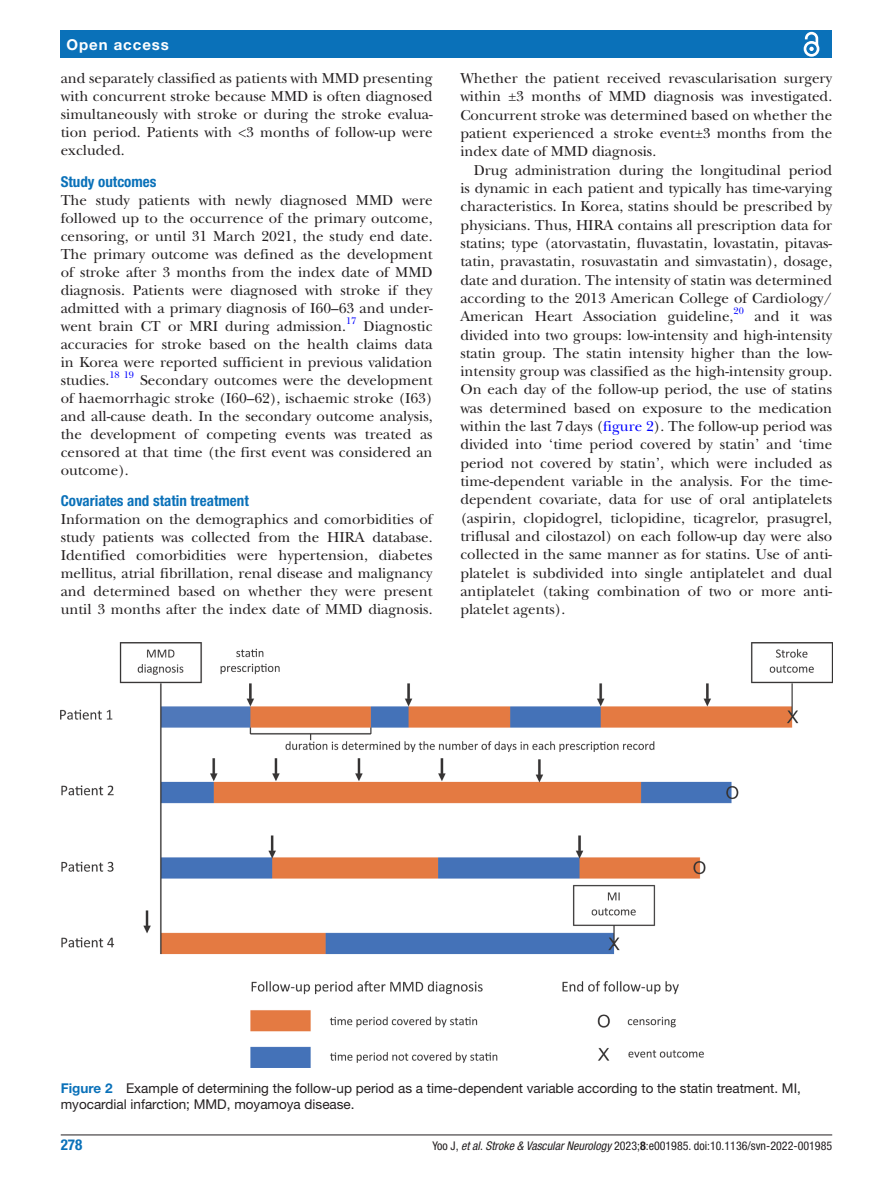
<style>
.page{position:relative;width:893px;height:1191px;background:#fff}
.page>*{position:absolute;margin:0;border:0;box-sizing:border-box;transform-origin:0 0}
.t1{font:15px/18.3px "New Baskerville";color:#231f20;text-align:justify}
.t2{font:700 condensed 15px "Helvetica Neue LT Std";color:#0a71b9}
.t3{font:700 15px "Helvetica Neue LT Std";letter-spacing:.065em;color:#fff}
.t4{font:13.5px/16.2px "Helvetica Neue LT Std";color:#231f20}
.t5{font:condensed 12px "Helvetica Neue LT Std";color:#231f20}
.t6{font:9.9px "New Baskerville";color:#00f}
.s1{color:#00f}
.s2{font-weight:700;color:#0a71b9}
.s3{font-style:italic}
.s4{font-weight:700}
</style>
<div class="page">
<hr style="left:61px;top:1134px;width:771px;height:1px;background:#231f20">
<div style="left:61px;top:31px;width:771px;height:27px;background:#0a71b9"></div>
<svg style="left:803px;top:31px;width:17px;height:26px"></svg>
<img style="left:61px;top:643px;width:771px;height:425px">
<p class="t3" style="left:66px;top:35px;width:104px">Open access</p>
<p class="t1" style="left:61px;top:69px;width:373px">and separately classified as patients with MMD presenting with concurrent stroke because MMD is often diagnosed simultaneously with stroke or during the stroke evalua&shy;tion period. Patients with &lt;3 months of follow-up were excluded.</p>
<p class="t2" style="left:61px;top:172px;width:97px">Study outcomes</p>
<p class="t1" style="left:61px;top:191px;width:373px">The study patients with newly diagnosed MMD were followed up to the occurrence of the primary outcome, censoring, or until 31 March 2021, the study end date.<br>The primary outcome was defined as the development of stroke after 3 months from the index date of MMD diagnosis. Patients were diagnosed with stroke if they admitted with a primary diagnosis of I60–63 and under&shy;went brain CT or MRI during admission.</p>
<p class="t6" style="left:346px;top:315px;width:12px">17</p>
<p class="t1" style="left:61px;top:317px;width:373px;text-indent:303px">Diagnostic accuracies for stroke based on the health claims data in Korea were reported sufficient in previous validation studies.</p>
<p class="t6" style="left:109px;top:369px;width:26px">18 19</p>
<p class="t1" style="left:61px;top:371px;width:373px;text-indent:79px">Secondary outcomes were the development of haemorrhagic stroke (I60–62), ischaemic stroke (I63) and all-cause death. In the secondary outcome analysis, the development of competing events was treated as censored at that time (the first event was considered an outcome).</p>
<p class="t2" style="left:61px;top:492px;width:190px">Covariates and statin treatment</p>
<p class="t1" style="left:61px;top:510px;width:373px">Information on the demographics and comorbidities of study patients was collected from the HIRA database.<br>Identified comorbidities were hypertension, diabetes mellitus, atrial fibrillation, renal disease and malignancy and determined based on whether they were present until 3 months after the index date of MMD diagnosis.</p>
<p class="t1" style="left:460px;top:69px;width:373px">Whether the patient received revascularisation surgery within ±3 months of MMD diagnosis was investigated.<br>Concurrent stroke was determined based on whether the patient experienced a stroke event±3 months from the index date of MMD diagnosis.</p>
<p class="t1" style="left:460px;top:161px;width:373px;text-indent:14px">Drug administration during the longitudinal period is dynamic in each patient and typically has time-varying characteristics. In Korea, statins should be prescribed by physicians. Thus, HIRA contains all prescription data for statins; type (atorvastatin, fluvastatin, lovastatin, pitavas&shy;tatin, pravastatin, rosuvastatin and simvastatin), dosage, date and duration. The intensity of statin was determined according to the 2013 American College of Cardiology/ American Heart Association guideline,<sup>20</sup></p>
<p class="t1" style="left:460px;top:307px;width:373px;text-indent:294px">and it was divided into two groups: low-intensity and high-intensity statin group. The statin intensity higher than the low&shy;intensity group was classified as the high-intensity group.<br>On each day of the follow-up period, the use of statins was determined based on exposure to the medication within the last 7days (<span class="s1">figure 2</span>). The follow-up period was divided into ‘time period covered by statin’ and ‘time period not covered by statin’, which were included as time-dependent variable in the analysis. For the time&shy;dependent covariate, data for use of oral antiplatelets (aspirin, clopidogrel, ticlopidine, ticagrelor, prasugrel, triflusal and cilostazol) on each follow-up day were also collected in the same manner as for statins. Use of anti&shy;platelet is subdivided into single antiplatelet and dual antiplatelet (taking combination of two or more anti&shy;platelet agents).</p>
<p class="t4" style="left:61px;top:1080px;width:742px"><span class="s2">Figure 2</span> Example of determining the follow-up period as a time-dependent variable according to the statin treatment. MI, myocardial infarction; MMD, moyamoya disease.</p>
<p class="t2" style="left:61px;top:1135px;width:23px">278</p>
<p class="t5" style="left:432px;top:1138px;width:401px">Yoo J, <span class="s3">et al</span>. <span class="s3">Stroke &amp; Vascular Neurology</span> 2023;<span class="s4">8</span>:e001985. doi:10.1136/svn-2022-001985</p>
</div>
